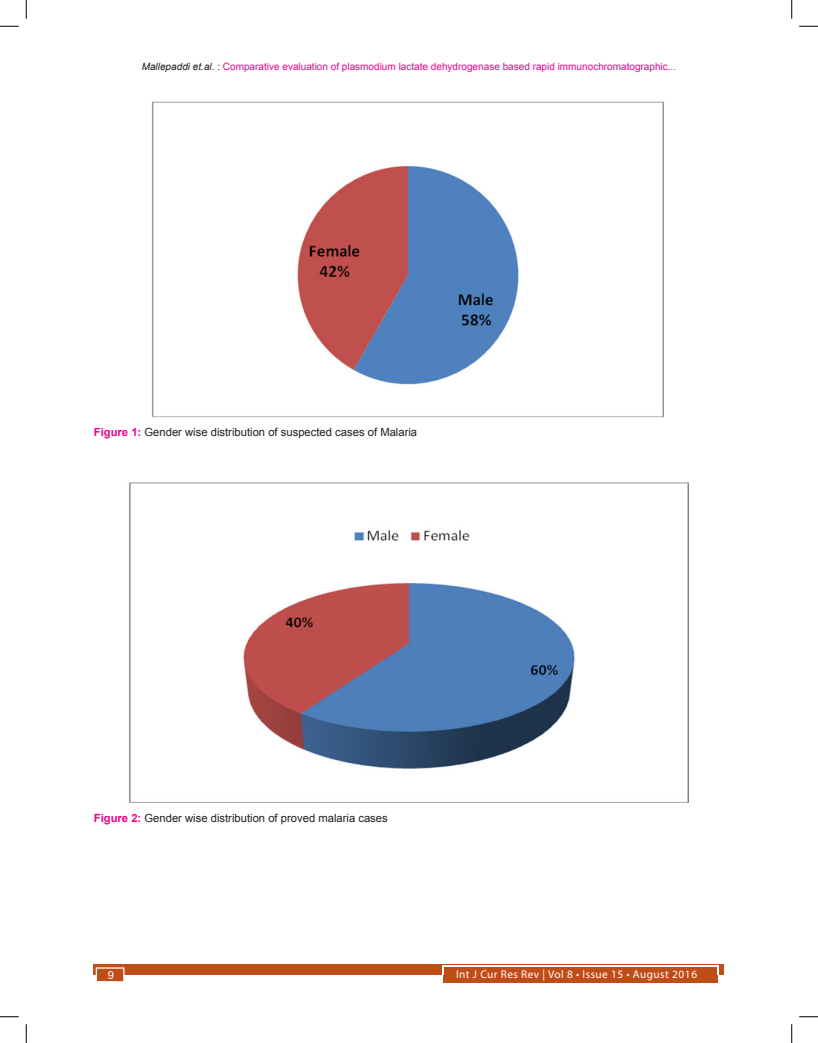
<style>
.page{position:relative;width:818px;height:1043px;background:#fff}
.page>*{position:absolute;margin:0;border:0;box-sizing:border-box;transform-origin:0 0}
.Figure_caption{font:11.25px "Arial";color:#231f20}
.t1{font:11.25px "Myriad Pro";letter-spacing:.04em;color:#fff}
.t2{font:11.25px "Arial";color:#fff}
.t3{font:10px "Arial";color:#ed028c}
.s1{font-style:italic;color:#231f20}
.s2{color:#231f20}
.s3{font-weight:700;color:#ed028c}
</style>
<div class="page">
<div style="left:94px;top:964px;width:630px;height:10px;background:#be4d18"></div>
<div style="left:443px;top:966px;width:274px;height:16px;background:#be4d18"></div>
<hr style="left:442px;top:965px;width:276px;height:1px;background:#fff">
<svg style="left:717px;top:965px;width:2px;height:9px"></svg>
<div style="left:96px;top:967px;width:28px;height:14px;background:#be4d18;border:1px solid #fff"></div>
<img style="left:151px;top:101px;width:513px;height:317px">
<img style="left:129px;top:482px;width:560px;height:321px">
<svg style="left:0;top:25px;width:19px;height:2px"></svg>
<svg style="left:799px;top:25px;width:19px;height:2px"></svg>
<svg style="left:0;top:1016px;width:19px;height:1px"></svg>
<svg style="left:799px;top:1016px;width:19px;height:1px"></svg>
<svg style="left:25px;top:0;width:2px;height:19px"></svg>
<svg style="left:25px;top:1024px;width:2px;height:18px"></svg>
<svg style="left:791px;top:0;width:1px;height:19px"></svg>
<svg style="left:791px;top:1024px;width:1px;height:18px"></svg>
<p class="t3" style="left:142px;top:59px;width:536px"><span class="s1">Mallepaddi et.al.</span> <span class="s2">:</span> Comparative evaluation of plasmodium lactate dehydrogenase based rapid immunochromatographic...</p>
<p class="Figure_caption" style="left:94px;top:425px;width:325px"><span class="s3">Figure 1:</span> Gender wise distribution of suspected cases of Malaria</p>
<p class="Figure_caption" style="left:94px;top:810px;width:295px"><span class="s3">Figure 2:</span> Gender wise distribution of proved malaria cases</p>
<p class="t2" style="left:108px;top:968px;width:8px">9</p>
<p class="t1" style="left:456px;top:967px;width:243px">Int J Cur Res Rev | Vol 8 • Issue 15 • August 2016</p>
</div>
